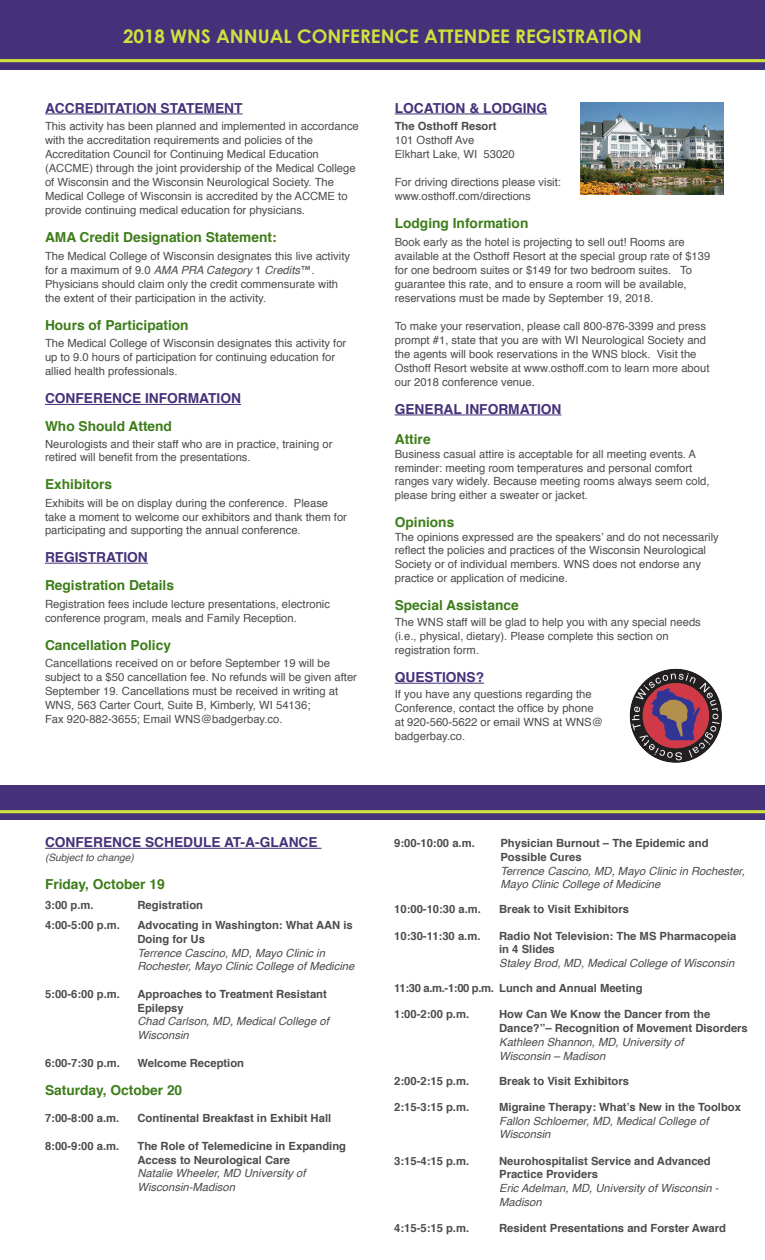
<style>
.page{position:relative;width:765px;height:1260px;background:#fff}
.page>*{position:absolute;margin:0;border:0;box-sizing:border-box;transform-origin:0 0}
.t1{font:700 18.75px "Century Gothic";color:#d0e13d}
.t2{font:700 13.75px "Helvetica";color:#3c7d19}
.t3{font:700 13.75px "Helvetica";color:#453179}
.t4{font:11.25px/14px "Helvetica";color:#4b4c4d}
.t5{font:700 11.25px/13.8px "Helvetica";color:#4b4c4d}
.t6{font:italic 11.25px/13.8px "Helvetica";color:#4b4c4d}
.t7{font:italic 10.25px "Helvetica";color:#4b4c4d}
.s1{font-style:italic}
</style>
<div class="page">
<hr style="left:395px;top:114px;width:152px;height:1px;background:#453179">
<hr style="left:395px;top:415px;width:167px;height:1px;background:#453179">
<hr style="left:395px;top:683px;width:89px;height:1px;background:#453179">
<hr style="left:45px;top:114px;width:198px;height:1px;background:#453179">
<hr style="left:45px;top:404px;width:196px;height:1px;background:#453179">
<hr style="left:45px;top:563px;width:103px;height:1px;background:#453179">
<hr style="left:45px;top:848px;width:277px;height:1px;background:#453179">
<div style="left:0;top:0;width:765px;height:69px;background:#453179"></div>
<hr style="left:0;top:59px;width:765px;height:3px;background:#d0e13d">
<div style="left:0;top:785px;width:765px;height:34px;background:#453179"></div>
<hr style="left:0;top:810px;width:765px;height:3px;background:#d0e13d">
<img style="left:629px;top:668px;width:93px;height:95px">
<img style="left:580px;top:103px;width:144px;height:91px">
<p class="t1" style="left:123px;top:25px;width:521px">2018 WNS ANNUAL CONFERENCE ATTENDEE REGISTRATION</p>
<p class="t3" style="left:45px;top:97px;width:199px">ACCREDITATION STATEMENT</p>
<p class="t4" style="left:45px;top:120px;width:315px">This activity has been planned and implemented in accordance with the accreditation requirements and policies of the Accreditation Council for Continuing Medical Education (ACCME) through the joint providership of the Medical College of Wisconsin and the Wisconsin Neurological Society. The Medical College of Wisconsin is accredited by the ACCME to provide continuing medical education for physicians.</p>
<p class="t2" style="left:45px;top:226px;width:233px">AMA Credit Designation Statement:</p>
<p class="t4" style="left:45px;top:249px;width:307px">The Medical College of Wisconsin designates this live activity for a maximum of 9.0 <span class="s1">AMA PRA Category</span> 1 <span class="s1">Credits</span>™.<br>Physicians should claim only the credit commensurate with the extent of their participation in the activity.</p>
<p class="t2" style="left:45px;top:314px;width:145px">Hours of Participation</p>
<p class="t4" style="left:45px;top:337px;width:303px">The Medical College of Wisconsin designates this activity for up to 9.0 hours of participation for continuing education for allied health professionals.</p>
<p class="t3" style="left:45px;top:387px;width:198px">CONFERENCE INFORMATION</p>
<p class="t2" style="left:45px;top:415px;width:129px">Who Should Attend</p>
<p class="t4" style="left:45px;top:437px;width:289px">Neurologists and their staff who are in practice, training or retired will benefit from the presentations.</p>
<p class="t2" style="left:45px;top:473px;width:69px">Exhibitors</p>
<p class="t4" style="left:45px;top:496px;width:304px">Exhibits will be on display during the conference. Please take a moment to welcome our exhibitors and thank them for participating and supporting the annual conference.</p>
<p class="t3" style="left:45px;top:546px;width:104px">REGISTRATION</p>
<p class="t2" style="left:45px;top:574px;width:131px">Registration Details</p>
<p class="t4" style="left:45px;top:597px;width:287px">Registration fees include lecture presentations, electronic conference program, meals and Family Reception.</p>
<p class="t2" style="left:45px;top:634px;width:128px">Cancellation Policy</p>
<p class="t4" style="left:45px;top:657px;width:314px">Cancellations received on or before September 19 will be subject to a $50 cancellation fee. No refunds will be given after September 19. Cancellations must be received in writing at WNS, 563 Carter Court, Suite B, Kimberly, WI 54136;</p>
<p class="t4" style="left:45px;top:713px;width:239px">Fax 920-882-3655; Email WNS@badgerbay.co.</p>
<p class="t3" style="left:395px;top:97px;width:154px">LOCATION &amp; LODGING</p>
<p class="t5" style="left:395px;top:120px;width:103px">The Osthoff Resort</p>
<p class="t4" style="left:395px;top:134px;width:81px">101 Osthoff Ave</p>
<p class="t4" style="left:395px;top:148px;width:122px">Elkhart Lake, WI 53020</p>
<p class="t4" style="left:395px;top:176px;width:168px">For driving directions please visit: www.osthoff.com/directions</p>
<p class="t2" style="left:395px;top:212px;width:135px">Lodging Information</p>
<p class="t4" style="left:395px;top:235px;width:317px">Book early as the hotel is projecting to sell out! Rooms are available at the Osthoff Resort at the special group rate of $139 for one bedroom suites or $149 for two bedroom suites. To guarantee this rate, and to ensure a room will be available, reservations must be made by September 19, 2018.</p>
<p class="t4" style="left:395px;top:319px;width:316px">To make your reservation, please call 800-876-3399 and press prompt #1, state that you are with WI Neurological Society and the agents will book reservations in the WNS block. Visit the Osthoff Resort website at www.osthoff.com to learn more about our 2018 conference venue.</p>
<p class="t3" style="left:395px;top:398px;width:168px">GENERAL INFORMATION</p>
<p class="t2" style="left:395px;top:428px;width:37px">Attire</p>
<p class="t4" style="left:395px;top:447px;width:316px">Business casual attire is acceptable for all meeting events. A reminder: meeting room temperatures and personal comfort ranges vary widely. Because meeting rooms always seem cold, please bring either a sweater or jacket.</p>
<p class="t2" style="left:395px;top:511px;width:61px">Opinions</p>
<p class="t4" style="left:395px;top:530px;width:326px">The opinions expressed are the speakers’ and do not necessarily reflect the policies and practices of the Wisconsin Neurological Society or of individual members. WNS does not endorse any practice or application of medicine.</p>
<p class="t2" style="left:395px;top:594px;width:126px">Special Assistance</p>
<p class="t4" style="left:395px;top:616px;width:308px">The WNS staff will be glad to help you with any special needs (i.e., physical, dietary). Please complete this section on registration form.</p>
<p class="t3" style="left:395px;top:666px;width:91px">QUESTIONS?</p>
<p class="t4" style="left:395px;top:688px;width:210px">If you have any questions regarding the<br>Conference, contact the office by phone at 920-560-5622 or email WNS at WNS@ badgerbay.co.</p>
<p class="t3" style="left:45px;top:831px;width:274px">CONFERENCE SCHEDULE AT-A-GLANCE</p>
<p class="t7" style="left:45px;top:850px;width:90px">(Subject to change)</p>
<p class="t2" style="left:45px;top:873px;width:121px">Friday, October 19</p>
<p class="t5" style="left:45px;top:899px;width:50px">3:00 p.m.</p>
<p class="t5" style="left:137px;top:899px;width:67px">Registration</p>
<p class="t5" style="left:45px;top:919px;width:77px">4:00-5:00 p.m.</p>
<p class="t5" style="left:137px;top:919px;width:217px">Advocating in Washington: What AAN is<br>Doing for Us</p>
<p class="t6" style="left:137px;top:946px;width:218px">Terrence Cascino, MD, Mayo Clinic in<br>Rochester, Mayo Clinic College of Medicine</p>
<p class="t5" style="left:45px;top:987px;width:77px">5:00-6:00 p.m.</p>
<p class="t5" style="left:137px;top:987px;width:191px">Approaches to Treatment Resistant<br>Epilepsy</p>
<p class="t6" style="left:137px;top:1015px;width:193px">Chad Carlson, MD, Medical College of<br>Wisconsin</p>
<p class="t5" style="left:45px;top:1056px;width:77px">6:00-7:30 p.m.</p>
<p class="t5" style="left:137px;top:1056px;width:108px">Welcome Reception</p>
<p class="t2" style="left:45px;top:1079px;width:139px">Saturday, October 20</p>
<p class="t5" style="left:45px;top:1112px;width:76px">7:00-8:00 a.m.</p>
<p class="t5" style="left:137px;top:1112px;width:195px">Continental Breakfast in Exhibit Hall</p>
<p class="t5" style="left:45px;top:1139px;width:76px">8:00-9:00 a.m.</p>
<p class="t5" style="left:137px;top:1139px;width:210px">The Role of Telemedicine in Expanding<br>Access to Neurological Care</p>
<p class="t6" style="left:137px;top:1167px;width:170px">Natalie Wheeler, MD University of<br>Wisconsin-Madison</p>
<p class="t5" style="left:394px;top:836px;width:82px">9:00-10:00 a.m.</p>
<p class="t5" style="left:500px;top:836px;width:210px">Physician Burnout – The Epidemic and<br>Possible Cures</p>
<p class="t6" style="left:500px;top:864px;width:246px">Terrence Cascino, MD, Mayo Clinic in Rochester,<br>Mayo Clinic College of Medicine</p>
<p class="t5" style="left:394px;top:903px;width:88px">10:00-10:30 a.m.</p>
<p class="t5" style="left:499px;top:903px;width:131px">Break to Visit Exhibitors</p>
<p class="t5" style="left:394px;top:929px;width:88px">10:30-11:30 a.m.</p>
<p class="t5" style="left:499px;top:929px;width:239px">Radio Not Television: The MS Pharmacopeia in 4 Slides</p>
<p class="t6" style="left:499px;top:957px;width:237px">Staley Brod, MD, Medical College of Wisconsin</p>
<p class="t5" style="left:394px;top:981px;width:250px">11:30 a.m.-1:00 p.m. Lunch and Annual Meeting</p>
<p class="t5" style="left:394px;top:1008px;width:77px">1:00-2:00 p.m.</p>
<p class="t5" style="left:499px;top:1008px;width:250px">How Can We Know the Dancer from the<br>Dance?”– Recognition of Movement Disorders</p>
<p class="t6" style="left:499px;top:1035px;width:186px">Kathleen Shannon, MD, University of<br>Wisconsin – Madison</p>
<p class="t5" style="left:394px;top:1074px;width:77px">2:00-2:15 p.m.</p>
<p class="t5" style="left:499px;top:1074px;width:131px">Break to Visit Exhibitors</p>
<p class="t5" style="left:394px;top:1100px;width:77px">2:15-3:15 p.m.</p>
<p class="t5" style="left:499px;top:1100px;width:243px">Migraine Therapy: What’s New in the Toolbox</p>
<p class="t6" style="left:499px;top:1114px;width:211px">Fallon Schloemer, MD, Medical College of<br>Wisconsin</p>
<p class="t5" style="left:394px;top:1154px;width:77px">3:15-4:15 p.m.</p>
<p class="t5" style="left:499px;top:1154px;width:213px">Neurohospitalist Service and Advanced<br>Practice Providers</p>
<p class="t6" style="left:499px;top:1182px;width:221px">Eric Adelman, MD, University of Wisconsin -<br>Madison</p>
<p class="t5" style="left:394px;top:1221px;width:77px">4:15-5:15 p.m.</p>
<p class="t5" style="left:499px;top:1221px;width:228px">Resident Presentations and Forster Award</p>
</div>
